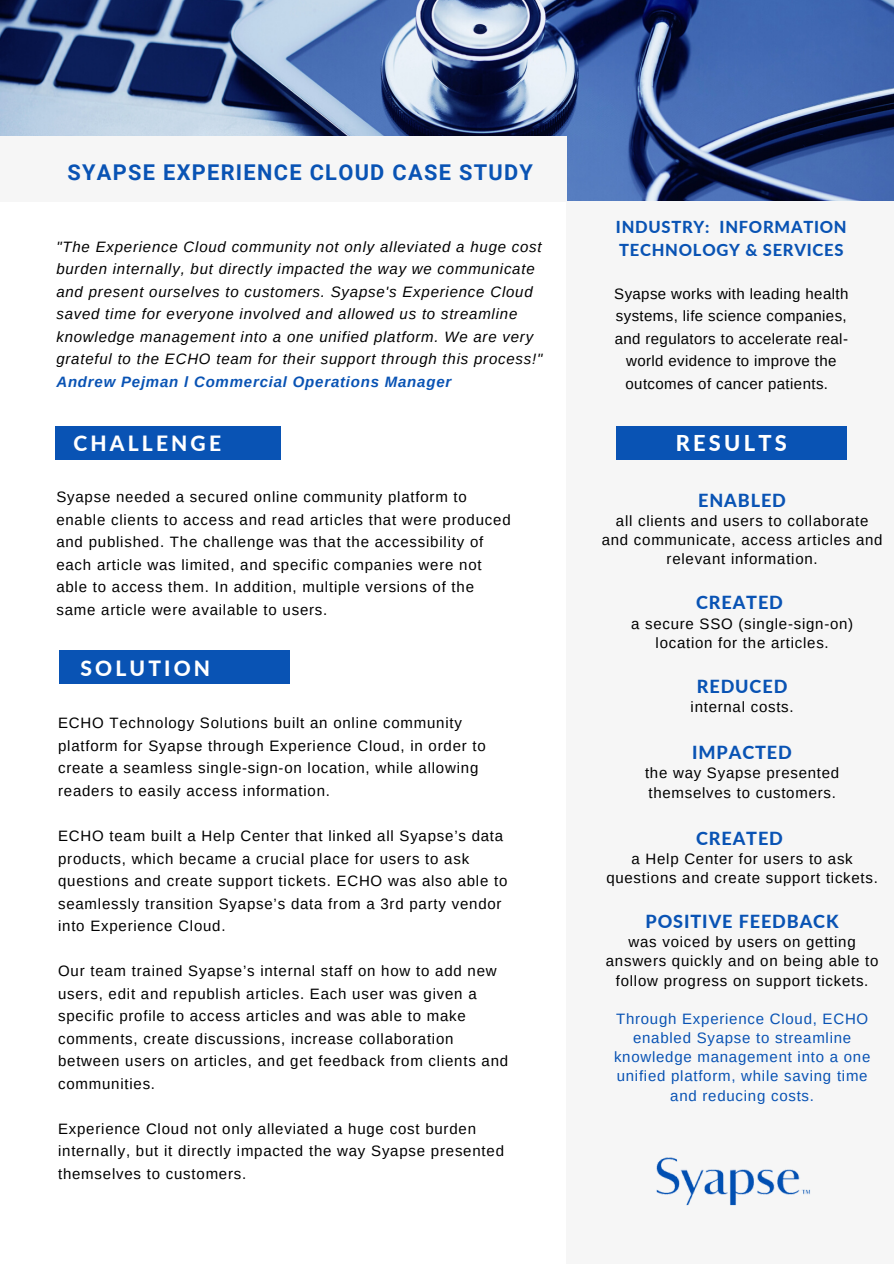
<style>
.page{position:relative;width:894px;height:1264px;background:#fff}
.page>*{position:absolute;margin:0;border:0;box-sizing:border-box;transform-origin:0 0}
.t1{font:700 21.75px "Roboto";letter-spacing:.06em;color:#0953b4}
.t2{font:800 21.75px "Lato";letter-spacing:.15em;color:#fff}
.t3{font:800 21px "Lato";letter-spacing:.15em;color:#fff}
.t4{font:800 18px "Lato";letter-spacing:.05em;color:#0953b4}
.t5{font:800 16.5px/22.5px "Lato";letter-spacing:.045em;color:#0953b4}
.t6{font:15px/22.5px "Arimo";letter-spacing:.05em;color:#000}
.t7{font:italic 15px/22.5px "Arimo";letter-spacing:.05em;color:#000}
.t8{font:15px "Arimo";letter-spacing:.025em;color:#000}
.t9{font:15px/19.2px "Arimo";letter-spacing:.05em;color:#0953b4;text-align:center}
.t10{font:italic 700 15px "Arimo";letter-spacing:.05em;color:#0953b4}
</style>
<div class="page">
<img style="left:0;top:0;width:893px;height:201px">
<div style="left:566px;top:201px;width:327px;height:1062px;background:#f6f6f6"></div>
<div style="left:0;top:136px;width:566px;height:65px;background:#f6f6f6"></div>
<div style="left:615px;top:426px;width:231px;height:34px;background:#0953b4"></div>
<div style="left:55px;top:426px;width:225px;height:34px;background:#0953b4"></div>
<div style="left:59px;top:650px;width:231px;height:34px;background:#0953b4"></div>
<img style="left:656px;top:1157px;width:154px;height:49px">
<p class="t1" style="left:67px;top:160px;width:467px">SYAPSE EXPERIENCE CLOUD CASE STUDY</p>
<p class="t7" style="left:56px;top:235px;width:487px">"The Experience Cloud community not only alleviated a huge cost burden internally, but directly impacted the way we communicate and present ourselves to customers. Syapse's Experience Cloud saved time for everyone involved and allowed us to streamline knowledge management into a one unified platform. We are very grateful to the ECHO team for their support through this process!"</p>
<p class="t10" style="left:56px;top:373px;width:396px">Andrew Pejman l Commercial Operations Manager</p>
<p class="t3" style="left:73px;top:430px;width:149px">CHALLENGE</p>
<p class="t6" style="left:56px;top:485px;width:455px">Syapse needed a secured online community platform to enable clients to access and read articles that were produced and published. The challenge was that the accessibility of each article was limited, and specific companies were not able to access them. In addition, multiple versions of the same article were available to users.</p>
<p class="t3" style="left:80px;top:655px;width:131px">SOLUTION</p>
<p class="t6" style="left:58px;top:712px;width:429px">ECHO Technology Solutions built an online community platform for Syapse through Experience Cloud, in order to create a seamless single-sign-on location, while allowing readers to easily access information.</p>
<p class="t6" style="left:58px;top:824px;width:451px">ECHO team built a Help Center that linked all Syapse’s data products, which became a crucial place for users to ask questions and create support tickets. ECHO was also able to seamlessly transition Syapse’s data from a 3rd party vendor into Experience Cloud.</p>
<p class="t6" style="left:58px;top:959px;width:451px">Our team trained Syapse’s internal staff on how to add new users, edit and republish articles. Each user was given a specific profile to access articles and was able to make comments, create discussions, increase collaboration between users on articles, and get feedback from clients and communities.</p>
<p class="t6" style="left:58px;top:1117px;width:447px">Experience Cloud not only alleviated a huge cost burden internally, but it directly impacted the way Syapse presented themselves to customers.</p>
<p class="t5" style="left:615px;top:215px;width:232px">INDUSTRY: INFORMATION<br>TECHNOLOGY &amp; SERVICES</p>
<p class="t8" style="left:614px;top:285px;width:235px">Syapse works with leading health</p>
<p class="t8" style="left:615px;top:307px;width:232px">systems, life science companies,</p>
<p class="t8" style="left:614px;top:330px;width:235px">and regulators to accelerate real-</p>
<p class="t8" style="left:626px;top:352px;width:212px">world evidence to improve the</p>
<p class="t8" style="left:625px;top:375px;width:204px">outcomes of cancer patients.</p>
<p class="t2" style="left:675px;top:429px;width:113px">RESULTS</p>
<p class="t4" style="left:698px;top:489px;width:89px">ENABLED</p>
<p class="t6" style="left:601px;top:511px;width:282px;line-height:19.2px;text-align:center">all clients and users to collaborate and communicate, access articles and relevant information.</p>
<p class="t4" style="left:695px;top:591px;width:88px">CREATED</p>
<p class="t6" style="left:631px;top:613px;width:224px;line-height:19.2px;text-align:center">a secure SSO (single-sign-on) location for the articles.</p>
<p class="t4" style="left:696px;top:675px;width:92px">REDUCED</p>
<p class="t6" style="left:690px;top:695px;width:105px">internal costs.</p>
<p class="t4" style="left:692px;top:741px;width:101px">IMPACTED</p>
<p class="t6" style="left:645px;top:763px;width:196px;line-height:19.2px">the way Syapse presented themselves to customers.</p>
<p class="t4" style="left:695px;top:827px;width:88px">CREATED</p>
<p class="t6" style="left:606px;top:849px;width:273px;line-height:19.2px;text-align:center">a Help Center for users to ask questions and create support tickets.</p>
<p class="t4" style="left:645px;top:910px;width:194px">POSITIVE FEEDBACK</p>
<p class="t6" style="left:605px;top:932px;width:274px;line-height:19.2px;text-align:center">was voiced by users on getting answers quickly and on being able to follow progress on support tickets.</p>
<p class="t9" style="left:614px;top:1009px;width:258px">Through Experience Cloud, ECHO enabled Syapse to streamline knowledge management into a one unified platform, while saving time and reducing costs.</p>
</div>
